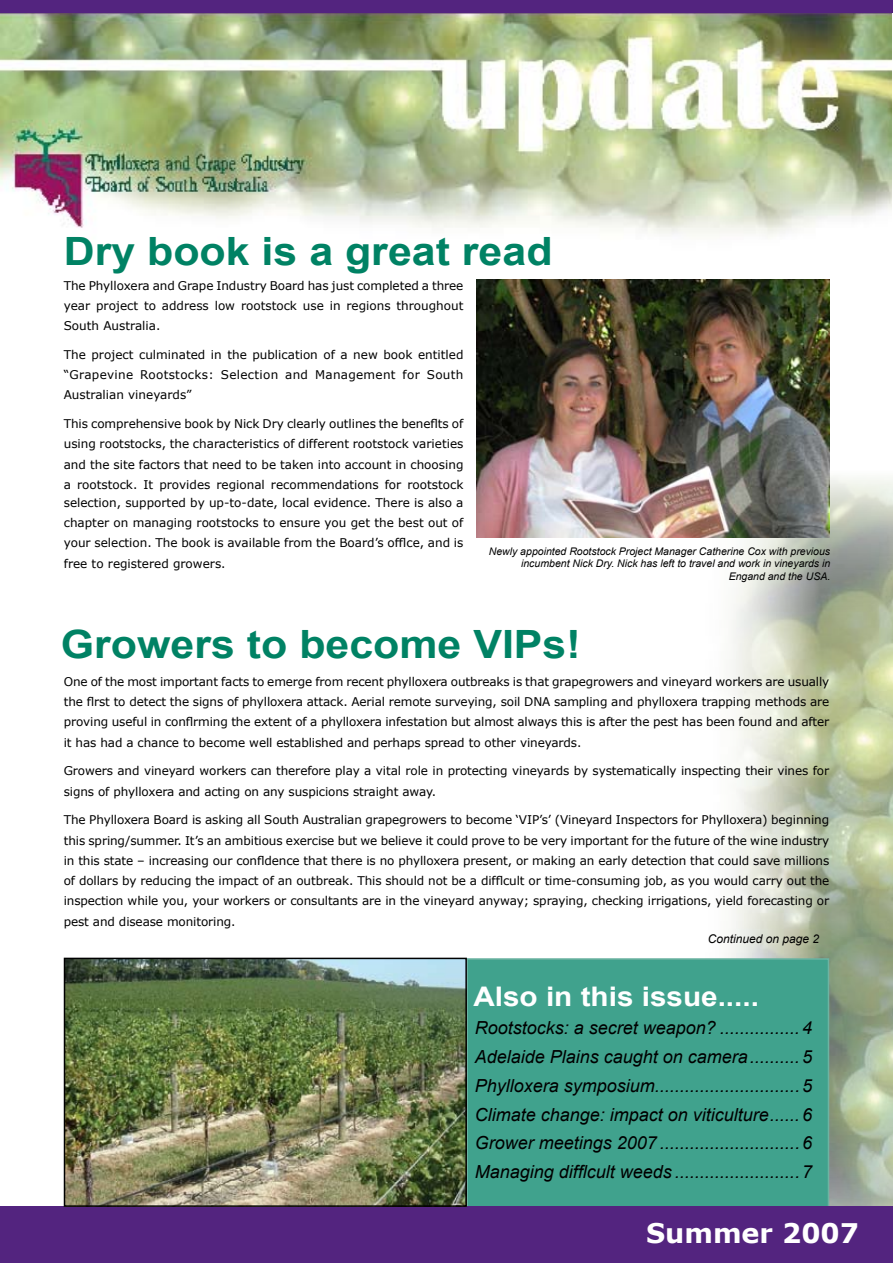
<style>
.page{position:relative;width:893px;height:1263px;background:#fff}
.page>*{position:absolute;margin:0;border:0;box-sizing:border-box;transform-origin:0 0}
.t1{font:700 39px "Arial";color:#008264;scale:1.1 1}
.t2{font:700 27px "Arial";color:#fff;scale:1.1 1}
.t3{font:700 27px "Verdana";color:#fff}
.t4{font:italic 18px/28.8px "Arial";color:#000;text-align:justify}
.t5{font:12px/20.2px "Verdana";letter-spacing:-.01em;color:#000;text-align:justify}
.t6{font:italic 12px "Arial";color:#000}
.t7{font:italic 10.5px/12.6px "Arial";color:#000;text-align:right}
</style>
<div class="page">
<img style="left:0;top:0;width:892px;height:341px">
<div style="left:1px;top:0;width:892px;height:13px;background:#53247f"></div>
<img style="left:727px;top:470px;width:166px;height:736px">
<div style="left:466px;top:958px;width:363px;height:259px;background:#40a28d;border:2px solid #6db3a2"></div>
<div style="left:0;top:1206px;width:893px;height:57px;background:#53247f"></div>
<img style="left:476px;top:279px;width:353px;height:259px">
<img style="left:67px;top:961px;width:397px;height:243px">
<div style="left:64px;top:958px;width:403px;height:249px;border:2px solid #000"></div>
<h1 class="t1" style="left:64px;top:230px;width:446px">Dry book is a great read</h1>
<p class="t5" style="left:64px;top:275px;width:401px">The Phylloxera and Grape Industry Board has just completed a three year project to address low rootstock use in regions throughout South Australia.</p>
<p class="t5" style="left:64px;top:344px;width:401px">The project culminated in the publication of a new book entitled “Grapevine Rootstocks: Selection and Management for South Australian vineyards”</p>
<p class="t5" style="left:64px;top:413px;width:401px">This comprehensive book by Nick Dry clearly outlines the benefits of using rootstocks, the characteristics of different rootstock varieties and the site factors that need to be taken into account in choosing a rootstock. It provides regional recommendations for rootstock</p>
<p class="t5" style="left:64px;top:492px;width:401px">selection, supported by up-to-date, local evidence. There is also a chapter on managing rootstocks to ensure you get the best out of your selection. The book is available from the Board’s office, and is free to registered growers.</p>
<p class="t7" style="left:489px;top:545px;width:343px">Newly appointed Rootstock Project Manager Catherine Cox with previous incumbent Nick Dry. Nick has left to travel and work in vineyards in<br>Engand and the USA.</p>
<h1 class="t1" style="left:61px;top:623px;width:474px">Growers to become VIPs!</h1>
<p class="t5" style="left:64px;top:671px;width:767px">One of the most important facts to emerge from recent phylloxera outbreaks is that grapegrowers and vineyard workers are usually the first to detect the signs of phylloxera attack. Aerial remote surveying, soil DNA sampling and phylloxera trapping methods are proving useful in confirming the extent of a phylloxera infestation but almost always this is after the pest has been found and after it has had a chance to become well established and perhaps spread to other vineyards.</p>
<p class="t5" style="left:64px;top:760px;width:767px">Growers and vineyard workers can therefore play a vital role in protecting vineyards by systematically inspecting their vines for signs of phylloxera and acting on any suspicions straight away.</p>
<p class="t5" style="left:64px;top:809px;width:767px">The Phylloxera Board is asking all South Australian grapegrowers to become ‘VIP’s’ (Vineyard Inspectors for Phylloxera) beginning this spring/summer. It’s an ambitious exercise but we believe it could prove to be very important for the future of the wine industry in this state – increasing our confidence that there is no phylloxera present, or making an early detection that could save millions of dollars by reducing the impact of an outbreak. This should not be a difficult or time-consuming job, as you would carry out the inspection while you, your workers or consultants are in the vineyard anyway; spraying, checking irrigations, yield forecasting or pest and disease monitoring.</p>
<p class="t6" style="left:708px;top:932px;width:113px">Continued on page 2</p>
<h2 class="t2" style="left:473px;top:981px;width:261px">Also in this issue.....</h2>
<p class="t4" style="left:475px;top:1013px;width:339px">Rootstocks: a secret weapon? ................4<br>Adelaide Plains caught on camera..........5<br>Phylloxera symposium.............................5<br>Climate change: impact on viticulture......6<br>Grower meetings 2007 ............................6<br>Managing difficult weeds .........................7</p>
<h2 class="t3" style="left:646px;top:1216px;width:214px">Summer 2007</h2>
</div>
